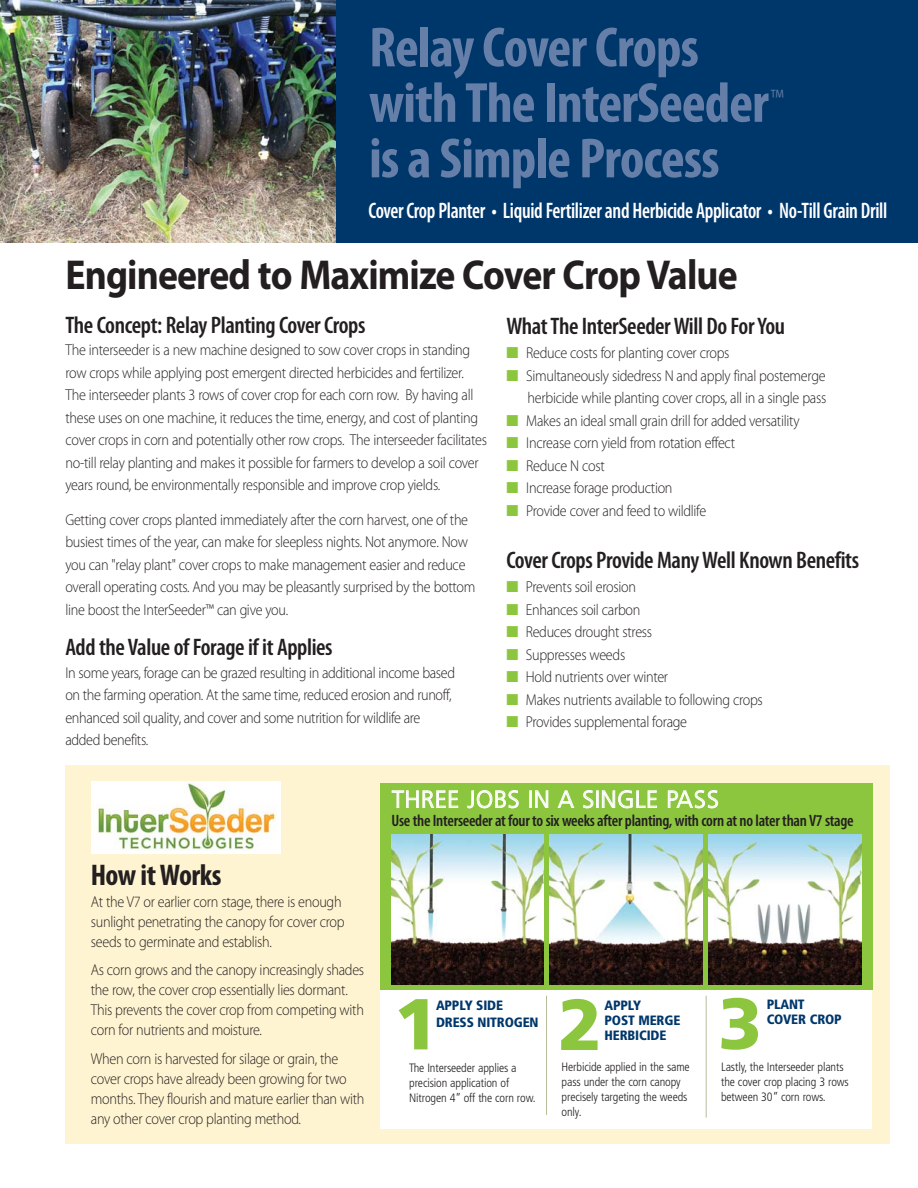
<style>
.page{position:relative;width:918px;height:1188px;background:#fff}
.page>*{position:absolute;margin:0;border:0;box-sizing:border-box;transform-origin:0 0}
.t1{font:900 72px "Frutiger";color:#8cc63f}
.t2{font:700 condensed 57px/55.5px "Myriad Pro";letter-spacing:-.015em;color:#667fa9}
.t3{font:700 42px "Myriad Pro";letter-spacing:-.025em;color:#231f20;scale:.9 1}
.t4{font:700 condensed 30px "Myriad Pro";letter-spacing:-.015em;color:#231f20}
.t5{font:600 condensed 24px "Myriad Pro";letter-spacing:-.015em;color:#231f20}
.t6{font:300 24px "Frutiger";letter-spacing:.02em;color:#fff}
.t7{font:600 condensed 22.5px "Myriad Pro";letter-spacing:-.015em;color:#fff;scale:.9 1}
.t8{font:600 condensed 16.5px "Myriad Pro";letter-spacing:-.015em;color:#231f20}
.t9{font:300 15.75px/22.5px "Myriad Pro";letter-spacing:-.02em;color:#231f20;scale:.9 1}
.t10{font:900 condensed 13.5px/15px "Frutiger";letter-spacing:-.01em;color:#00376b}
.t11{font:300 condensed 12.15px/15px "Frutiger";letter-spacing:-.01em;color:#231f20}
.s1{color:#8cc63f}
</style>
<div class="page">
<div style="left:65px;top:765px;width:825px;height:378px;background:#fff4d1"></div>
<div style="left:0;top:0;width:918px;height:243px;background:#00376b"></div>
<img style="left:0;top:0;width:336px;height:243px">
<div style="left:380px;top:795px;width:492px;height:334px;background:#fff"></div>
<div style="left:380px;top:783px;width:493px;height:207px;background:#8cc63f"></div>
<img style="left:391px;top:835px;width:153px;height:149px">
<img style="left:550px;top:835px;width:153px;height:149px">
<img style="left:709px;top:835px;width:153px;height:150px">
<hr style="left:546px;top:996px;width:1px;height:119px;background:#b8bc9b">
<hr style="left:706px;top:996px;width:1px;height:122px;background:#b8bc9b">
<img style="left:92px;top:782px;width:189px;height:72px">
<h2 class="t2" style="left:369px;top:25px;width:417px">Relay Cover Crops with The InterSeeder<sup>™ </sup>is a Simple Process</h2>
<h3 class="t7" style="left:368px;top:202px;width:578px">Cover Crop Planter • Liquid Fertilizer and Herbicide Applicator • No-Till Grain Drill</h3>
<h3 class="t3" style="left:65px;top:259px;width:748px">Engineered to Maximize Cover Crop Value</h3>
<h3 class="t5" style="left:506px;top:317px;width:280px">What The InterSeeder Will Do For You</h3>
<p class="t9" style="left:506px;top:343px;width:250px"><span class="s1">■</span> Reduce costs for planting cover crops</p>
<p class="t9" style="left:506px;top:366px;width:357px;text-align:right"><span class="s1">■</span> Simultaneously sidedress N and apply final postemerge herbicide while planting cover crops, all in a single pass</p>
<p class="t9" style="left:506px;top:411px;width:327px"><span class="s1">■</span> Makes an ideal small grain drill for added versatility</p>
<p class="t9" style="left:506px;top:433px;width:256px"><span class="s1">■</span> Increase corn yield from rotation effect</p>
<p class="t9" style="left:506px;top:456px;width:111px"><span class="s1">■</span> Reduce N cost</p>
<p class="t9" style="left:506px;top:478px;width:186px"><span class="s1">■</span> Increase forage production</p>
<p class="t9" style="left:506px;top:501px;width:224px"><span class="s1">■</span> Provide cover and feed to wildlife</p>
<h3 class="t5" style="left:65px;top:316px;width:302px">The Concept: Relay Planting Cover Crops</h3>
<p class="t9" style="left:65px;top:341px;width:470px">The interseeder is a new machine designed to sow cover crops in standing row crops while applying post emergent directed herbicides and fertilizer.<br>The interseeder plants 3 rows of cover crop for each corn row. By having all these uses on one machine, it reduces the time, energy, and cost of planting cover crops in corn and potentially other row crops. The interseeder facilitates no-till relay planting and makes it possible for farmers to develop a soil cover years round, be environmentally responsible and improve crop yields.</p>
<p class="t9" style="left:65px;top:510px;width:457px">Getting cover crops planted immediately after the corn harvest, one of the busiest times of the year, can make for sleepless nights. Not anymore. Now you can "relay plant" cover crops to make management easier and reduce overall operating costs. And you may be pleasantly surprised by the bottom line boost the InterSeeder™ can give you.</p>
<h3 class="t5" style="left:65px;top:638px;width:269px">Add the Value of Forage if it Applies</h3>
<p class="t9" style="left:65px;top:663px;width:434px">In some years, forage can be grazed resulting in additional income based on the farming operation. At the same time, reduced erosion and runoff, enhanced soil quality, and cover and some nutrition for wildlife are added benefits.</p>
<h3 class="t5" style="left:506px;top:551px;width:354px">Cover Crops Provide Many Well Known Benefits</h3>
<p class="t9" style="left:506px;top:577px;width:145px"><span class="s1">■</span> Prevents soil erosion</p>
<p class="t9" style="left:506px;top:600px;width:151px"><span class="s1">■</span> Enhances soil carbon</p>
<p class="t9" style="left:506px;top:622px;width:164px"><span class="s1">■</span> Reduces drought stress</p>
<p class="t9" style="left:506px;top:645px;width:134px"><span class="s1">■</span> Suppresses weeds</p>
<p class="t9" style="left:506px;top:667px;width:181px"><span class="s1">■</span> Hold nutrients over winter</p>
<p class="t9" style="left:506px;top:690px;width:287px"><span class="s1">■</span> Makes nutrients available to following crops</p>
<p class="t9" style="left:506px;top:712px;width:202px"><span class="s1">■</span> Provides supplemental forage</p>
<h3 class="t4" style="left:91px;top:864px;width:132px">How it Works</h3>
<p class="t9" style="left:91px;top:893px;width:284px;line-height:19.8px">At the V7 or earlier corn stage, there is enough sunlight penetrating the canopy for cover crop seeds to germinate and establish.</p>
<p class="t9" style="left:91px;top:962px;width:305px;line-height:19.8px">As corn grows and the canopy increasingly shades the row, the cover crop essentially lies dormant.<br>This prevents the cover crop from competing with corn for nutrients and moisture.</p>
<p class="t9" style="left:91px;top:1050px;width:305px;line-height:19.8px">When corn is harvested for silage or grain, the cover crops have already been growing for two months. They flourish and mature earlier than with any other cover crop planting method.</p>
<h3 class="t6" style="left:392px;top:790px;width:328px">THREE JOBS IN A SINGLE PASS</h3>
<p class="t8" style="left:392px;top:814px;width:464px">Use the Interseeder at four to six weeks after planting, with corn at no later than V7 stage</p>
<h1 class="t1" style="left:394px;top:995px;width:46px">1</h1>
<h1 class="t1" style="left:558px;top:996px;width:46px">2</h1>
<h1 class="t1" style="left:718px;top:995px;width:46px">3</h1>
<p class="t10" style="left:436px;top:999px;width:104px;line-height:16.2px">APPLY SIDE<br>DRESS NITROGEN</p>
<p class="t10" style="left:605px;top:999px;width:77px">APPLY<br>POST MERGE<br>HERBICIDE</p>
<p class="t10" style="left:767px;top:998px;width:77px">PLANT<br>COVER CROP</p>
<p class="t11" style="left:409px;top:1061px;width:128px">The Interseeder applies a precision application of<br>Nitrogen 4” off the corn row.</p>
<p class="t11" style="left:562px;top:1060px;width:130px">Herbicide applied in the same pass under the corn canopy precisely targeting the weeds only.</p>
<p class="t11" style="left:721px;top:1061px;width:129px">Lastly, the Interseeder plants the cover crop placing 3 rows between 30” corn rows.</p>
</div>
